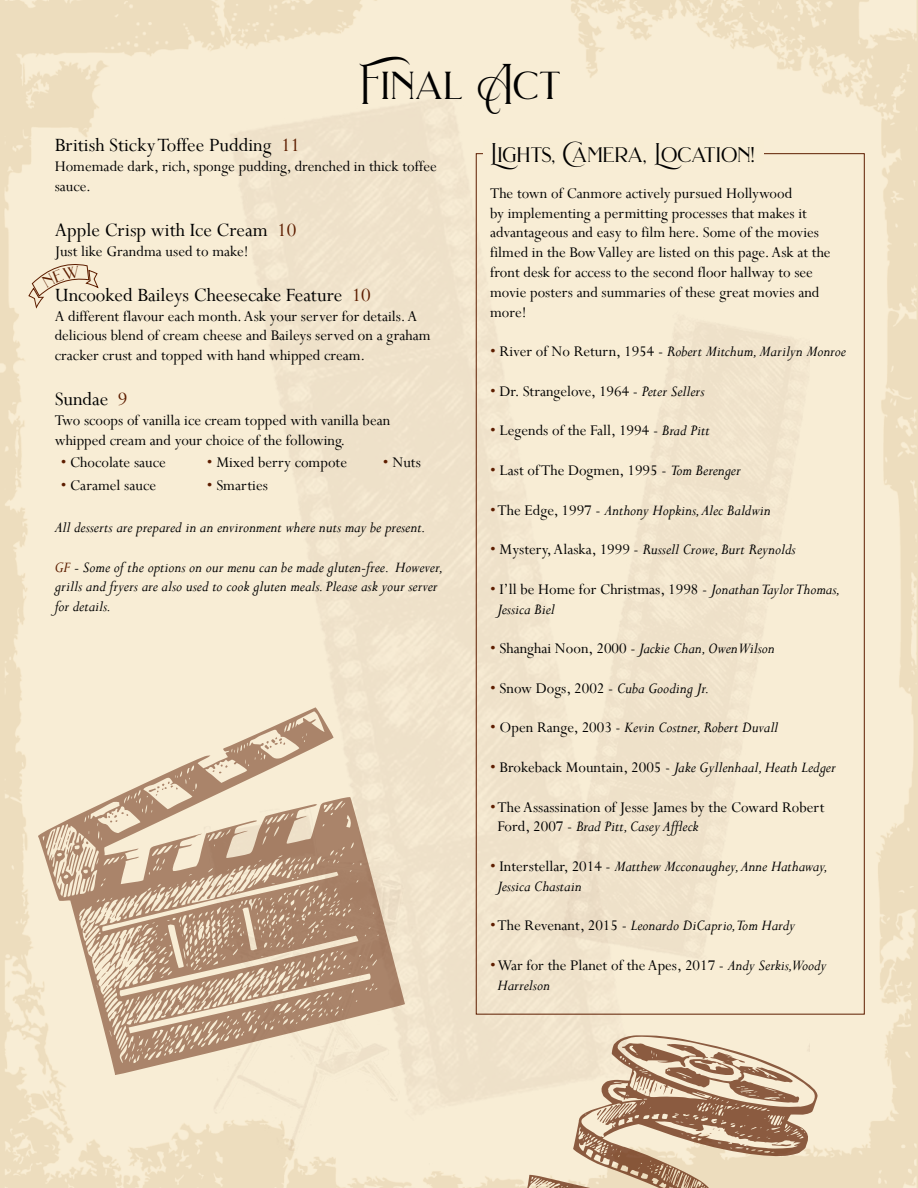
<style>
.page{position:relative;width:918px;height:1188px;background:#fff}
.page>*{position:absolute;margin:0;border:0;box-sizing:border-box;transform-origin:0 0}
.t1{font:39px "Brilon 1.2";color:#000}
.t2{font:21px "Perpetua";color:#000}
.t3{font:21px "Brilon 1.2";color:#000}
.t4{font:16.5px/19.8px "Perpetua";color:#000}
.t5{font:italic 16.5px/19.8px "Perpetua";color:#000}
.s1{color:#5d1d00}
.s2{font-style:normal;color:#5d1d00}
.s3{font-style:normal}
.s4{font-style:italic}
</style>
<div class="page">
<img style="left:0;top:0;width:918px;height:1188px">
<img style="left:171px;top:0;width:639px;height:1168px">
<div style="left:483px;top:138px;width:281px;height:26px;background:#f8edd4"></div>
<svg style="left:522px;top:1033px;width:296px;height:155px;background:#decab0"></svg>
<svg style="left:710px;top:1129px;width:10px;height:5px"></svg>
<svg style="left:772px;top:1143px;width:19px;height:3px"></svg>
<svg style="left:597px;top:1043px;width:202px;height:80px;background:#c0a288"></svg>
<svg style="left:38px;top:707px;width:367px;height:369px;background:#d7c1a8"></svg>
<svg style="left:149px;top:781px;width:29px;height:15px"></svg>
<svg style="left:264px;top:737px;width:21px;height:12px"></svg>
<svg style="left:108px;top:812px;width:20px;height:11px"></svg>
<svg style="left:212px;top:764px;width:16px;height:10px"></svg>
<svg style="left:103px;top:985px;width:6px;height:7px"></svg>
<svg style="left:129px;top:961px;width:4px;height:4px"></svg>
<svg style="left:66px;top:830px;width:22px;height:41px"></svg>
<svg style="left:95px;top:943px;width:26px;height:35px"></svg>
<svg style="left:112px;top:914px;width:3px;height:4px"></svg>
<svg style="left:28px;top:261px;width:71px;height:47px;background:#ecddc5"></svg>
<h1 class="t1" style="left:358px;top:51px;width:205px">Final Act</h1>
<p class="t2" style="left:55px;top:132px;width:247px">British Sticky Toffee Pudding <span class="s1">11</span></p>
<p class="t4" style="left:55px;top:156px;width:384px">Homemade dark, rich, sponge pudding, drenched in thick toffee sauce.</p>
<p class="t2" style="left:55px;top:217px;width:243px">Apple Crisp with Ice Cream <span class="s1">10</span></p>
<p class="t4" style="left:55px;top:241px;width:196px">Just like Grandma used to make!</p>
<p class="t2" style="left:55px;top:282px;width:318px">Uncooked Baileys Cheesecake Feature <span class="s1">10</span></p>
<p class="t4" style="left:55px;top:306px;width:377px">A different flavour each month. Ask your server for details. A delicious blend of cream cheese and Baileys served on a graham cracker crust and topped with hand whipped cream.</p>
<p class="t2" style="left:55px;top:386px;width:74px">Sundae <span class="s1">9</span></p>
<p class="t4" style="left:55px;top:410px;width:337px">Two scoops of vanilla ice cream topped with vanilla bean whipped cream and your choice of the following.</p>
<p class="t4" style="left:61px;top:452px;width:107px"><span class="s1">•</span> Chocolate sauce</p>
<p class="t4" style="left:207px;top:452px;width:142px"><span class="s1">•</span> Mixed berry compote</p>
<p class="t4" style="left:383px;top:452px;width:40px"><span class="s1">•</span> Nuts</p>
<p class="t4" style="left:61px;top:475px;width:97px"><span class="s1">•</span> Caramel sauce</p>
<p class="t4" style="left:207px;top:475px;width:62px"><span class="s1">•</span> Smarties</p>
<p class="t5" style="left:55px;top:517px;width:373px">All desserts are prepared in an environment where nuts may be present.</p>
<p class="t5" style="left:55px;top:556px;width:390px"><span class="s1">GF</span> - Some of the options on our menu can be made gluten-free. However, grills and fryers are also used to cook gluten meals. Please ask your server for details.</p>
<p class="t3" style="left:490px;top:137px;width:266px">Lights, Camera, Location!</p>
<p class="t4" style="left:490px;top:183px;width:342px">The town of Canmore actively pursued Hollywood<br>by implementing a permitting processes that makes it advantageous and easy to film here. Some of the movies filmed in the Bow Valley are listed on this page. Ask at the front desk for access to the second floor hallway to see movie posters and summaries of these great movies and more!</p>
<p class="t5" style="left:490px;top:341px;width:357px"><span class="s2">•</span> <span class="s3">River of No Return, 1954 -</span> Robert Mitchum, Marilyn Monroe</p>
<p class="t4" style="left:490px;top:381px;width:216px"><span class="s1">•</span> Dr. Strangelove, 1964 - <span class="s4">Peter Sellers</span></p>
<p class="t4" style="left:490px;top:420px;width:221px"><span class="s1">•</span> Legends of the Fall, 1994 - <span class="s4">Brad Pitt</span></p>
<p class="t4" style="left:490px;top:460px;width:252px"><span class="s1">•</span> Last of The Dogmen, 1995 - <span class="s4">Tom Berenger</span></p>
<p class="t5" style="left:490px;top:499px;width:282px"><span class="s2">•</span> <span class="s3">The Edge, 1997 -</span> Anthony Hopkins, Alec Baldwin</p>
<p class="t5" style="left:490px;top:539px;width:307px"><span class="s2">•</span> <span class="s3">Mystery, Alaska, 1999 -</span> Russell Crowe, Burt Reynolds</p>
<p class="t5" style="left:498px;top:579px;width:344px;text-indent:-7px"><span class="s2">•</span> <span class="s3">I’ll be Home for Christmas, 1998 -</span> Jonathan Taylor Thomas,<br>Jessica Biel</p>
<p class="t5" style="left:490px;top:638px;width:286px"><span class="s2">•</span> <span class="s3">Shanghai Noon, 2000 -</span> Jackie Chan, Owen Wilson</p>
<p class="t4" style="left:490px;top:678px;width:221px"><span class="s1">•</span> Snow Dogs, 2002 - <span class="s4">Cuba Gooding Jr.</span></p>
<p class="t5" style="left:490px;top:717px;width:290px"><span class="s2">•</span> <span class="s3">Open Range, 2003 -</span> Kevin Costner, Robert Duvall</p>
<p class="t5" style="left:490px;top:757px;width:347px"><span class="s2">•</span> <span class="s3">Brokeback Mountain, 2005 -</span> Jake Gyllenhaal, Heath Ledger</p>
<p class="t4" style="left:498px;top:797px;width:329px;text-indent:-7px"><span class="s1">•</span> The Assassination of Jesse James by the Coward Robert<br>Ford, 2007 - <span class="s4">Brad Pitt, Casey Affleck</span></p>
<p class="t5" style="left:498px;top:856px;width:332px;text-indent:-7px"><span class="s2">•</span> <span class="s3">Interstellar, 2014 -</span> Matthew Mcconaughey, Anne Hathaway,<br>Jessica Chastain</p>
<p class="t5" style="left:490px;top:915px;width:307px"><span class="s2">•</span> <span class="s3">The Revenant, 2015 -</span> Leonardo DiCaprio,Tom Hardy</p>
<p class="t4" style="left:498px;top:955px;width:330px;text-indent:-7px"><span class="s1">•</span> War for the Planet of the Apes, 2017 - <span class="s4">Andy Serkis,Woody<br>Harrelson</span></p>
</div>
